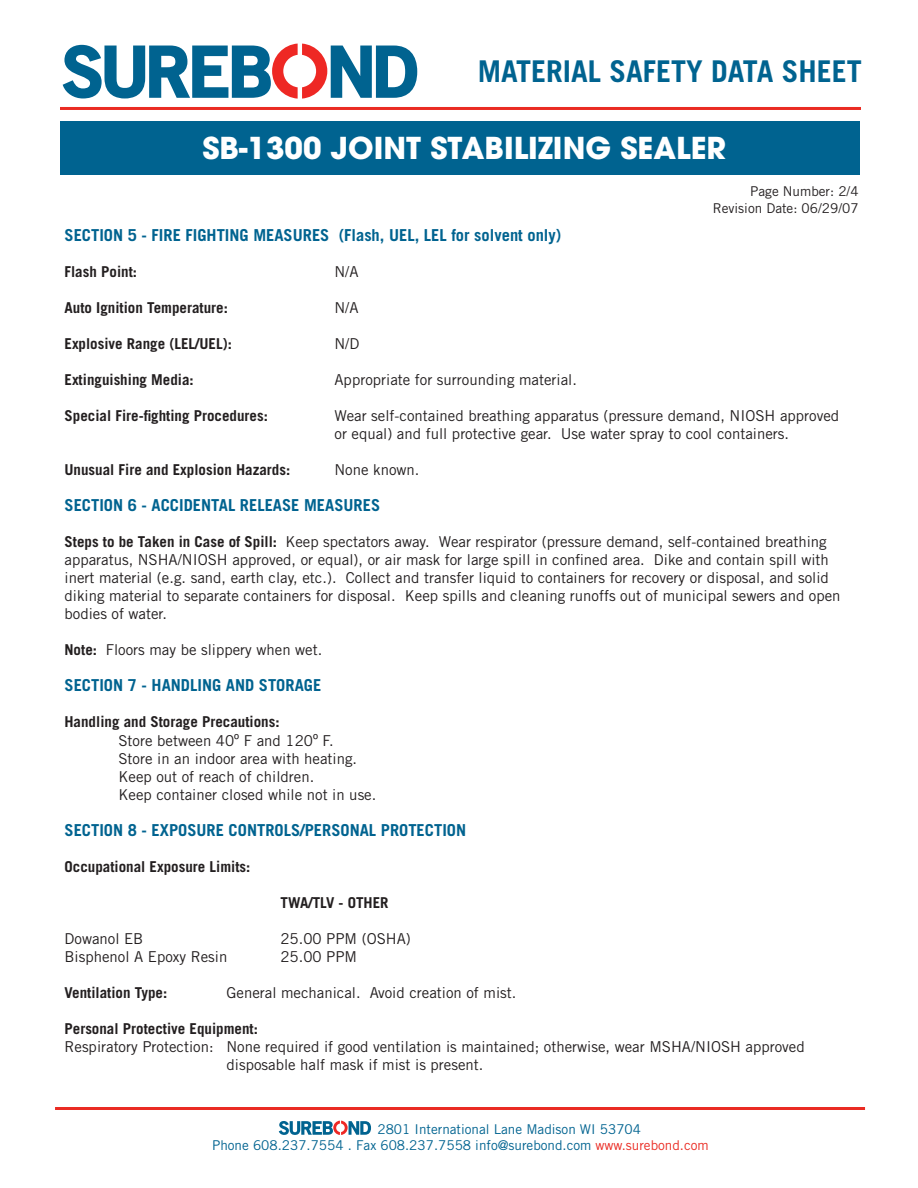
<style>
.page{position:relative;width:918px;height:1188px;background:#fff}
.page>*{position:absolute;margin:0;border:0;box-sizing:border-box;transform-origin:0 0}
.t1{font:700 30px "Avant Garde";color:#fff}
.t2{font:700 30px "Trade Gothic";color:#006390}
.t3{font:700 16.5px "Trade Gothic";color:#006390}
.t4{font:15px/18px "Trade Gothic";color:#231f20}
.t5{font:700 15px "Trade Gothic";color:#231f20}
.t6{font:13.5px/16.2px "Trade Gothic";color:#006390}
.t7{font:13.5px/16.2px "Trade Gothic";color:#231f20;text-align:right}
.s1{font-weight:700}
.s2{font-size:16.5px}
.s3{color:#ea2b23}
</style>
<div class="page">
<svg style="left:63px;top:44px;width:354px;height:55px"></svg>
<hr style="left:60px;top:107px;width:801px;height:3px;background:#ea2b23">
<div style="left:61px;top:121px;width:799px;height:54px;background:#006390"></div>
<hr style="left:55px;top:1107px;width:810px;height:3px;background:#ea2b23">
<svg style="left:279px;top:1121px;width:92px;height:14px"></svg>
<h1 class="t2" style="left:478px;top:53px;width:386px">MATERIAL SAFETY DATA SHEET</h1>
<h1 class="t1" style="left:202px;top:128px;width:525px">SB-1300 JOINT STABILIZING SEALER</h1>
<p class="t7" style="left:713px;top:183px;width:147px">Page Number: /4<br>Revision Date: 06/29/07</p>
<p class="t3" style="left:64px;top:225px;width:498px">SECTION 5 - FIRE FIGHTING MEASURES (Flash, UEL, LEL for solvent only)</p>
<p class="t5" style="left:64px;top:263px;width:74px">Flash Point:</p>
<p class="t4" style="left:334px;top:263px;width:26px">N/A</p>
<p class="t5" style="left:64px;top:299px;width:165px">Auto Ignition Temperature:</p>
<p class="t4" style="left:334px;top:299px;width:26px">N/A</p>
<p class="t5" style="left:64px;top:335px;width:169px">Explosive Range (LEL/UEL):</p>
<p class="t4" style="left:334px;top:335px;width:27px">N/D</p>
<p class="t5" style="left:64px;top:371px;width:131px">Extinguishing Media:</p>
<p class="t4" style="left:334px;top:371px;width:244px">Appropriate for surrounding material.</p>
<p class="t5" style="left:64px;top:407px;width:205px">Special Fire-fighting Procedures:</p>
<p class="t4" style="left:334px;top:407px;width:506px">Wear self-contained breathing apparatus (pressure demand, NIOSH approved or equal) and full protective gear. Use water spray to cool containers.</p>
<p class="t5" style="left:64px;top:461px;width:227px">Unusual Fire and Explosion Hazards:</p>
<p class="t4" style="left:334px;top:461px;width:87px">None known.</p>
<p class="t3" style="left:64px;top:495px;width:317px">SECTION 6 - ACCIDENTAL RELEASE MEASURES</p>
<p class="t4" style="left:64px;top:533px;width:778px"><span class="s1">Steps to be Taken in Case of Spill:</span> Keep spectators away. Wear respirator (pressure demand, self-contained breathing apparatus, NSHA/NIOSH approved, or equal), or air mask for large spill in confined area. Dike and contain spill with inert material (e.g. sand, earth clay, etc.). Collect and transfer liquid to containers for recovery or disposal, and solid diking material to separate containers for disposal. Keep spills and cleaning runoffs out of municipal sewers and open bodies of water.</p>
<p class="t4" style="left:64px;top:641px;width:259px"><span class="s1">Note:</span> Floors may be slippery when wet.</p>
<p class="t3" style="left:64px;top:675px;width:258px">SECTION 7 - HANDLING AND STORAGE</p>
<p class="t4" style="left:118px;top:713px;width:259px;text-indent:-54px"><span class="s1">Handling and Storage Precautions:<br></span>Store between 40<span class="s2">º</span> F and 1 20<span class="s2">º</span> F.<br>Store in an indoor area with heating.<br>Keep out of reach of children.<br>Keep container closed while not in use.</p>
<p class="t3" style="left:64px;top:820px;width:403px">SECTION 8 - EXPOSURE CONTROLS/PERSONAL PROTECTION</p>
<p class="t5" style="left:64px;top:858px;width:187px">Occupational Exposure Limits:</p>
<p class="t5" style="left:280px;top:894px;width:110px">TWA/TLV - OTHER</p>
<p class="t4" style="left:64px;top:930px;width:80px">Dowanol EB</p>
<p class="t4" style="left:280px;top:930px;width:132px">25.00 PPM (OSHA)</p>
<p class="t4" style="left:64px;top:948px;width:164px">Bisphenol A Epoxy Resin</p>
<p class="t4" style="left:280px;top:948px;width:78px">25.00 PPM</p>
<p class="t5" style="left:64px;top:984px;width:104px">Ventilation Type:</p>
<p class="t4" style="left:226px;top:984px;width:291px">General mechanical. Avoid creation of mist.</p>
<p class="t5" style="left:64px;top:1020px;width:195px">Personal Protective Equipment:</p>
<p class="t4" style="left:226px;top:1038px;width:580px;text-indent:-162px">Respiratory Protection: None required if good ventilation is maintained; otherwise, wear MSHA/NIOSH approved disposable half mask if mist is present.</p>
<p class="t6" style="left:212px;top:1121px;width:498px;text-indent:165px">2801 International Lane Madison WI 53704<br>Phone 608.237.7554 . Fax 608.237.7558 info@surebond.com <span class="s3">www.surebond.com</span></p>
</div>
